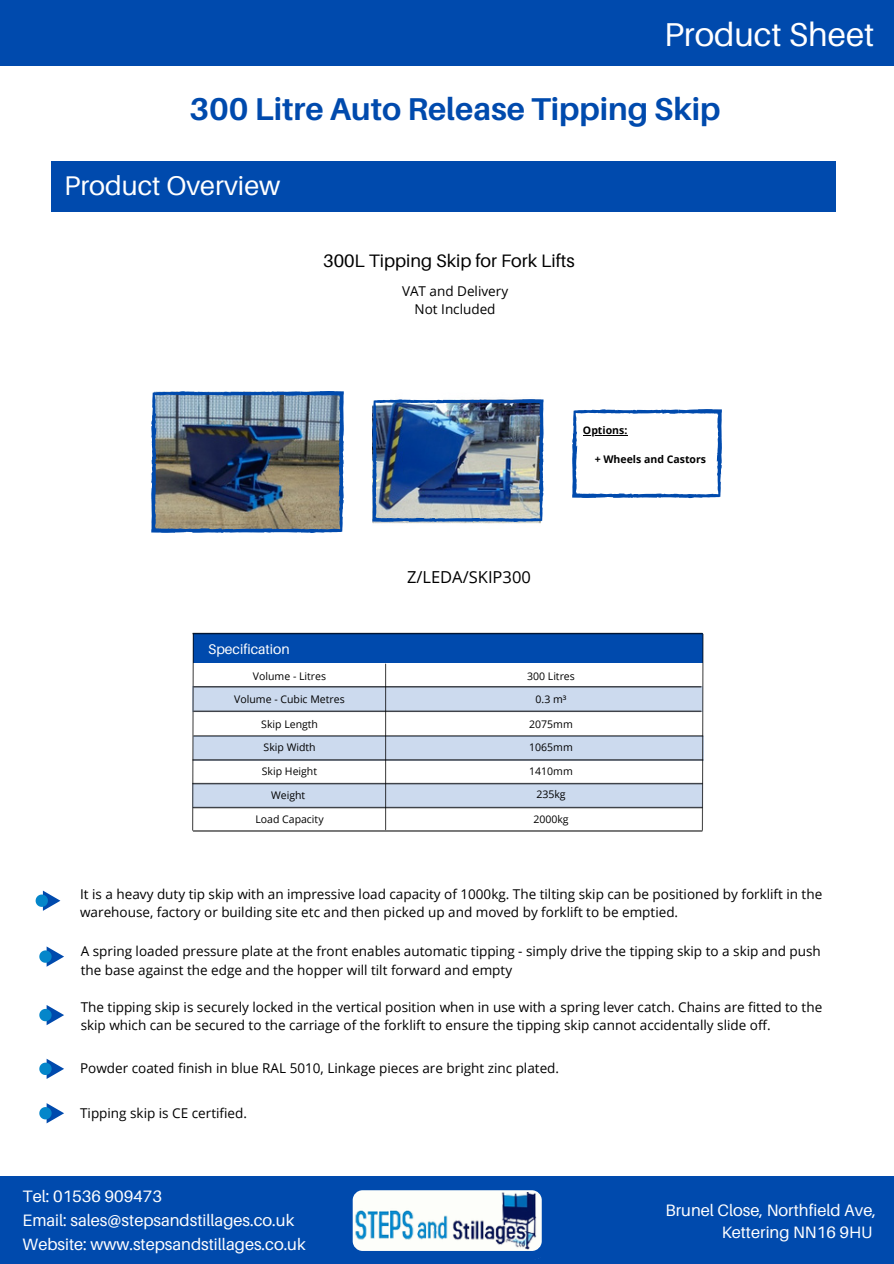
<style>
.page{position:relative;width:894px;height:1264px;background:#fff}
.page>*{position:absolute;margin:0;border:0;box-sizing:border-box;transform-origin:0 0}
.t1{font:33px "Aileron";color:#fff}
.t2{font:700 31.5px "Aileron";color:#004aad}
.t3{font:27px "Aileron";color:#fff}
.t4{font:18px "Aileron";color:#000}
.t5{font:16.5px/23.7px "Aileron";color:#fff}
.t6{font:16.5px "Open Sans";color:#000}
.t7{font:13.95px "Aileron";color:#fff}
.t8{font:13.5px/18px "Open Sans";color:#000}
.t9{font:10.5px/23px "Open Sans";color:#000}
.t10{font:700 10.5px "Open Sans";color:#000}
</style>
<div class="page">
<div style="left:0;top:1176px;width:893px;height:87px;background:#004aad"></div>
<div style="left:0;top:0;width:893px;height:65px;background:#004aad"></div>
<svg style="left:352px;top:1190px;width:190px;height:69px;background:#abc2d9"></svg>
<div style="left:52px;top:161px;width:783px;height:51px;background:#004aad"></div>
<svg style="left:36px;top:890px;width:24px;height:20px"></svg>
<svg style="left:39px;top:946px;width:25px;height:20px"></svg>
<svg style="left:39px;top:1058px;width:25px;height:20px"></svg>
<svg style="left:39px;top:1005px;width:25px;height:20px"></svg>
<img style="left:151px;top:391px;width:193px;height:142px">
<svg style="left:572px;top:409px;width:149px;height:89px"></svg>
<img style="left:372px;top:522px;width:168px;height:2px">
<img style="left:372px;top:399px;width:171px;height:123px">
<div style="left:192px;top:686px;width:510px;height:26px;background:#ccdaee"></div>
<hr style="left:193px;top:686px;width:508px;height:1px;background:#000">
<div style="left:193px;top:633px;width:509px;height:29px;background:#004aad"></div>
<hr style="left:193px;top:710px;width:508px;height:2px;background:#000">
<hr style="left:193px;top:735px;width:510px;height:1px;background:#000">
<div style="left:193px;top:782px;width:510px;height:25px;background:#ccdaee"></div>
<div style="left:193px;top:736px;width:510px;height:25px;background:#ccdaee"></div>
<hr style="left:193px;top:830px;width:509px;height:1px;background:#000">
<hr style="left:192px;top:632px;width:510px;height:2px;background:#000">
<hr style="left:192px;top:782px;width:510px;height:2px;background:#000">
<hr style="left:193px;top:806px;width:509px;height:2px;background:#000">
<hr style="left:192px;top:759px;width:511px;height:1px;background:#000">
<hr style="left:385px;top:664px;width:1px;height:165px;background:#000">
<svg style="left:701px;top:633px;width:3px;height:198px"></svg>
<svg style="left:192px;top:633px;width:2px;height:198px"></svg>
<hr style="left:582px;top:435px;width:45px;height:1px;background:#000">
<svg style="left:39px;top:1103px;width:25px;height:20px"></svg>
<h1 class="t1" style="left:663px;top:14px;width:212px">Product Sheet</h1>
<h2 class="t2" style="left:189px;top:89px;width:532px">300 Litre Auto Release Tipping Skip</h2>
<h3 class="t3" style="left:64px;top:169px;width:218px">Product Overview</h3>
<h3 class="t4" style="left:323px;top:249px;width:253px">300L Tipping Skip for Fork Lifts</h3>
<p class="t8" style="left:402px;top:282px;width:107px;text-align:center">VAT and Delivery<br>Not Included</p>
<p class="t10" style="left:582px;top:422px;width:46px">Options:</p>
<p class="t10" style="left:594px;top:451px;width:113px">+ Wheels and Castors</p>
<p class="t6" style="left:407px;top:565px;width:125px">Z/LEDA/SKIP300</p>
<p class="t7" style="left:208px;top:640px;width:83px">Specification</p>
<p class="t9" style="left:234px;top:687px;width:112px">Volume - Cubic Metres</p>
<p class="t9" style="left:261px;top:713px;width:58px">Skip Length<br>Skip Width</p>
<p class="t9" style="left:262px;top:759px;width:57px">Skip Height</p>
<p class="t9" style="left:271px;top:783px;width:36px">Weight</p>
<p class="t9" style="left:255px;top:807px;width:70px">Load Capacity</p>
<p class="t9" style="left:253px;top:664px;width:75px">Volume - Litres</p>
<p class="t9" style="left:527px;top:664px;width:49px">300 Litres</p>
<p class="t9" style="left:535px;top:687px;width:32px">0.3 m³</p>
<p class="t9" style="left:529px;top:713px;width:45px">2075mm<br>1065mm</p>
<p class="t9" style="left:529px;top:759px;width:45px">1410mm</p>
<p class="t9" style="left:536px;top:782px;width:31px">235kg</p>
<p class="t9" style="left:533px;top:807px;width:37px">2000kg</p>
<p class="t8" style="left:80px;top:884px;width:743px">It is a heavy duty tip skip with an impressive load capacity of 1000kg. The tilting skip can be positioned by forklift in the warehouse, factory or building site etc and then picked up and moved by forklift to be emptied.</p>
<p class="t8" style="left:81px;top:940px;width:741px;line-height:19.2px">A spring loaded pressure plate at the front enables automatic tipping - simply drive the tipping skip to a skip and push the base against the edge and the hopper will tilt forward and empty</p>
<p class="t8" style="left:81px;top:998px;width:742px">The tipping skip is securely locked in the vertical position when in use with a spring lever catch. Chains are fitted to the skip which can be secured to the carriage of the forklift to ensure the tipping skip cannot accidentally slide off.</p>
<p class="t8" style="left:80px;top:1059px;width:480px">Powder coated finish in blue RAL 5010, Linkage pieces are bright zinc plated.</p>
<p class="t8" style="left:80px;top:1103px;width:168px">Tipping skip is CE certified.</p>
<p class="t5" style="left:23px;top:1184px;width:284px">Tel: 01536 909473<br>Email: sales@stepsandstillages.co.uk<br>Website: www.stepsandstillages.co.uk</p>
<p class="t5" style="left:665px;top:1198px;width:212px;line-height:22.5px;text-align:right">Brunel Close, Northfield Ave,<br>Kettering NN16 9HU</p>
</div>
